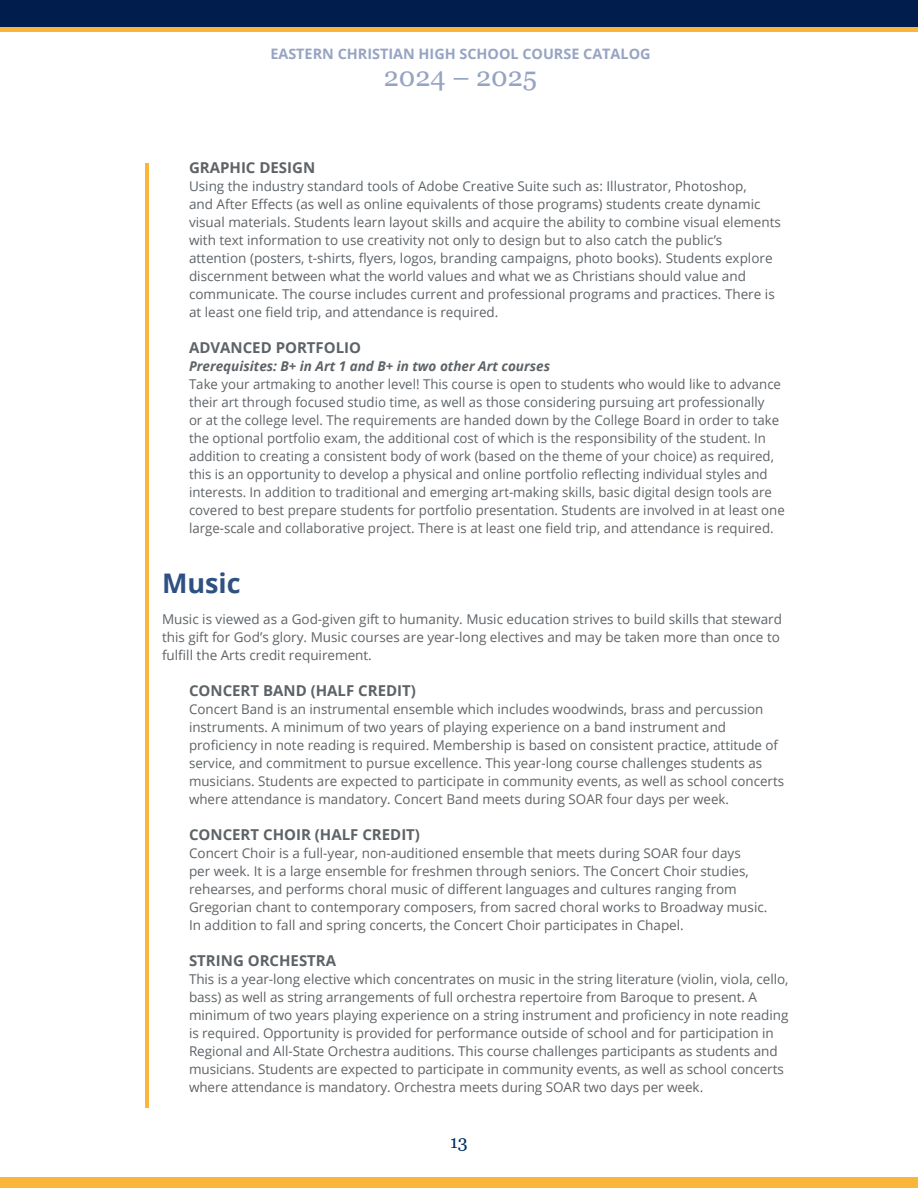
<style>
.page{position:relative;width:918px;height:1188px;background:#fff}
.page>*{position:absolute;margin:0;border:0;box-sizing:border-box;transform-origin:0 0}
.t1{font:27px "Georgia";color:#96a4c3}
.t2{font:700 27px "Open Sans";color:#2f5082}
.t3{font:18px "Georgia";color:#002e64}
.t4{font:700 15px "Open Sans";color:#5e6367}
.t5{font:700 14.4px "Open Sans";color:#96a4c3}
.t6{font:13.5px/18px "Open Sans";color:#5e6367}
.t7{font:italic 700 13.5px "Open Sans";color:#5e6367}
</style>
<div class="page">
<div style="left:0;top:0;width:918px;height:27px;background:#001d4e"></div>
<div style="left:0;top:27px;width:918px;height:5px;background:#fcb53b"></div>
<div style="left:0;top:1177px;width:918px;height:11px;background:#fcb53b"></div>
<hr style="left:145px;top:163px;width:3px;height:945px;background:#fcb53b">
<p class="t5" style="left:270px;top:43px;width:382px">EASTERN CHRISTIAN HIGH SCHOOL COURSE CATALOG</p>
<h1 class="t1" style="left:384px;top:57px;width:155px">2024 – 2025</h1>
<p class="t4" style="left:189px;top:157px;width:128px">GRAPHIC DESIGN</p>
<p class="t6" style="left:189px;top:177px;width:593px">Using the industry standard tools of Adobe Creative Suite such as: Illustrator, Photoshop,<br>and After Effects (as well as online equivalents of those programs) students create dynamic visual materials. Students learn layout skills and acquire the ability to combine visual elements with text information to use creativity not only to design but to also catch the public’s attention (posters, t-shirts, flyers, logos, branding campaigns, photo books). Students explore discernment between what the world values and what we as Christians should value and communicate. The course includes current and professional programs and practices. There is at least one field trip, and attendance is required.</p>
<p class="t4" style="left:189px;top:337px;width:174px">ADVANCED PORTFOLIO</p>
<p class="t7" style="left:189px;top:357px;width:363px">Prerequisites: B+ in Art 1 and B+ in two other Art courses</p>
<p class="t6" style="left:189px;top:375px;width:597px">Take your artmaking to another level! This course is open to students who would like to advance their art through focused studio time, as well as those considering pursuing art professionally<br>or at the college level. The requirements are handed down by the College Board in order to take the optional portfolio exam, the additional cost of which is the responsibility of the student. In addition to creating a consistent body of work (based on the theme of your choice) as required, this is an opportunity to develop a physical and online portfolio reflecting individual styles and interests. In addition to traditional and emerging art-making skills, basic digital design tools are covered to best prepare students for portfolio presentation. Students are involved in at least one large-scale and collaborative project. There is at least one field trip, and attendance is required.</p>
<p class="t2" style="left:162px;top:564px;width:80px">Music</p>
<p class="t6" style="left:162px;top:610px;width:622px">Music is viewed as a God-given gift to humanity. Music education strives to build skills that steward this gift for God’s glory. Music courses are year-long electives and may be taken more than once to fulfill the Arts credit requirement.</p>
<p class="t4" style="left:189px;top:680px;width:228px">CONCERT BAND (HALF CREDIT)</p>
<p class="t6" style="left:189px;top:700px;width:597px">Concert Band is an instrumental ensemble which includes woodwinds, brass and percussion instruments. A minimum of two years of playing experience on a band instrument and proficiency in note reading is required. Membership is based on consistent practice, attitude of service, and commitment to pursue excellence. This year-long course challenges students as musicians. Students are expected to participate in community events, as well as school concerts where attendance is mandatory. Concert Band meets during SOAR four days per week.</p>
<p class="t4" style="left:189px;top:824px;width:233px">CONCERT CHOIR (HALF CREDIT)</p>
<p class="t6" style="left:189px;top:844px;width:580px">Concert Choir is a full-year, non-auditioned ensemble that meets during SOAR four days<br>per week. It is a large ensemble for freshmen through seniors. The Concert Choir studies, rehearses, and performs choral music of different languages and cultures ranging from Gregorian chant to contemporary composers, from sacred choral works to Broadway music.<br>In addition to fall and spring concerts, the Concert Choir participates in Chapel.</p>
<p class="t4" style="left:189px;top:950px;width:149px">STRING ORCHESTRA</p>
<p class="t6" style="left:189px;top:970px;width:601px">This is a year-long elective which concentrates on music in the string literature (violin, viola, cello, bass) as well as string arrangements of full orchestra repertoire from Baroque to present. A minimum of two years playing experience on a string instrument and proficiency in note reading is required. Opportunity is provided for performance outside of school and for participation in Regional and All-State Orchestra auditions. This course challenges participants as students and musicians. Students are expected to participate in community events, as well as school concerts where attendance is mandatory. Orchestra meets during SOAR two days per week.</p>
<h2 class="t3" style="left:450px;top:1128px;width:19px">13</h2>
</div>
